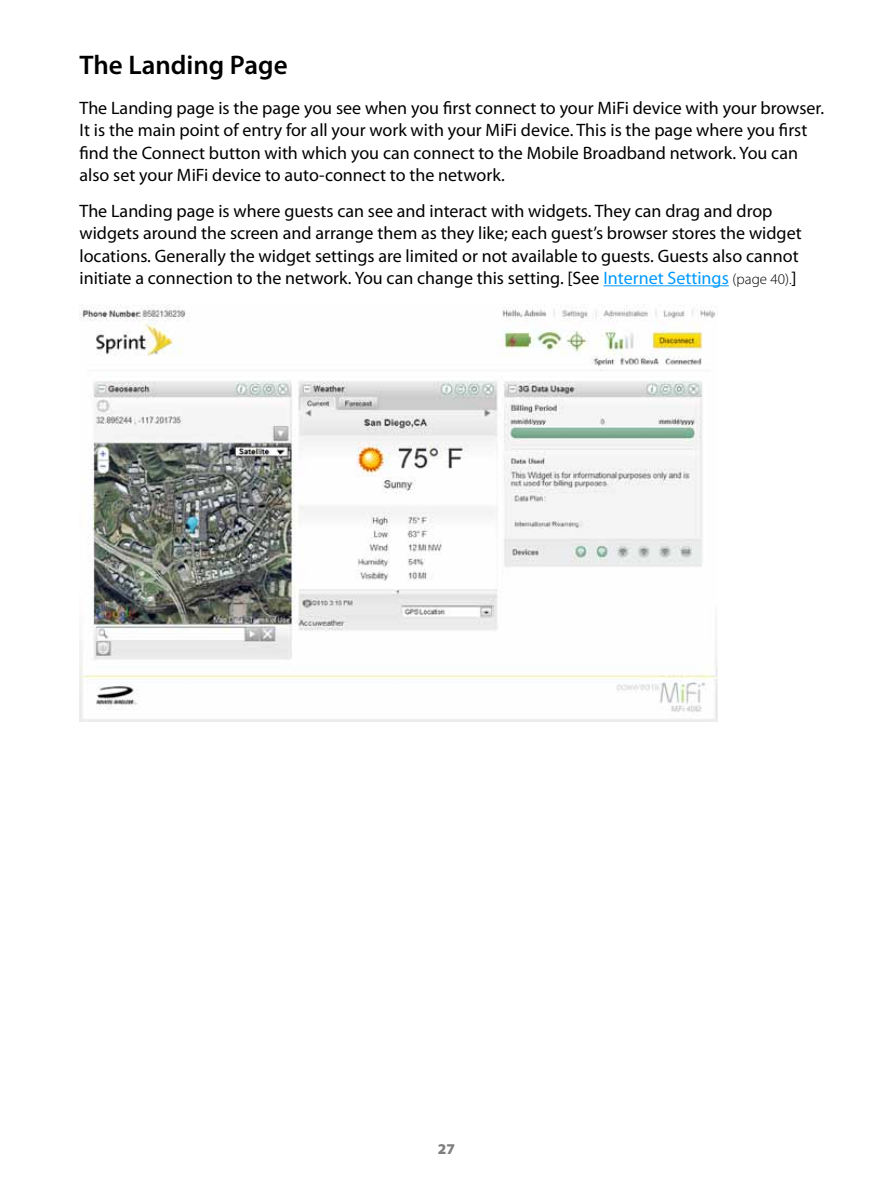
<style>
.page{position:relative;width:893px;height:1188px;background:#fff}
.page>*{position:absolute;margin:0;border:0;box-sizing:border-box;transform-origin:0 0}
.t1{font:600 27px "Myriad Pro";color:#000}
.t2{font:18px/22.5px "Myriad Pro";color:#000}
.t3{font:900 15px "Myriad Pro";color:#808080}
.s1{color:#09f}
.s2{font-weight:300;font-size:15px}
</style>
<div class="page">
<hr style="left:603px;top:285px;width:126px;height:1px;background:#09f">
<img style="left:80px;top:304px;width:637px;height:418px">
<h1 class="t1" style="left:80px;top:48px;width:210px">The Landing Page</h1>
<p class="t2" style="left:80px;top:96px;width:746px">The Landing page is the page you see when you first connect to your MiFi device with your browser.<br>It is the main point of entry for all your work with your MiFi device. This is the page where you first find the Connect button with which you can connect to the Mobile Broadband network. You can also set your MiFi device to auto-connect to the network.</p>
<p class="t2" style="left:80px;top:199px;width:724px">The Landing page is where guests can see and interact with widgets. They can drag and drop widgets around the screen and arrange them as they like; each guest’s browser stores the widget locations. Generally the widget settings are limited or not available to guests. Guests also cannot initiate a connection to the network. You can change this setting. [See <span class="s1">Internet Settings</span> <span class="s2">(page 40).</span>]</p>
<p class="t3" style="left:438px;top:1140px;width:19px">27</p>
</div>
